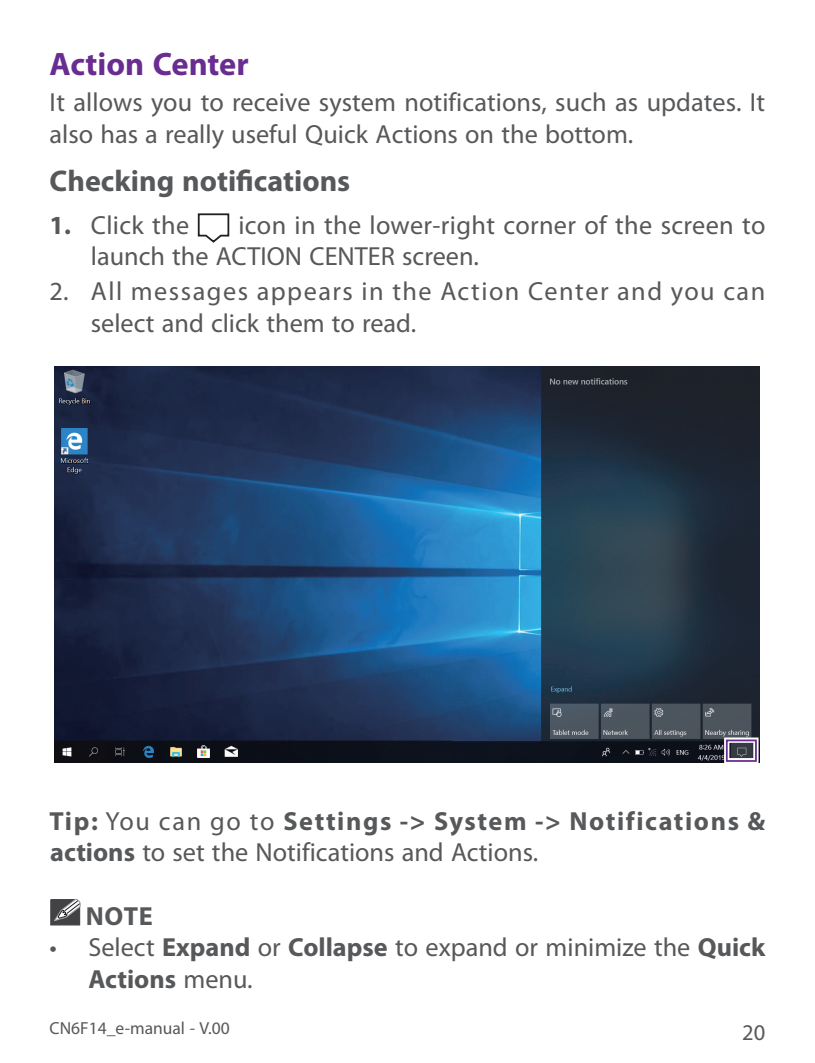
<style>
.page{position:relative;width:815px;height:1063px;background:#fff}
.page>*{position:absolute;margin:0;border:0;box-sizing:border-box;transform-origin:0 0}
.t1{font:700 32.5px "Myriad Pro";color:#692c91}
.t2{font:700 30px "Myriad Pro";color:#57585a}
.t3{font:26.25px/31.5px "Myriad Pro";letter-spacing:.005em;color:#57585a}
.t4{font:700 26.25px/31.5px "Myriad Pro";letter-spacing:.06em;color:#57585a}
.t5{font:26.25px/31.5px "Myriad Pro";letter-spacing:.055em;color:#57585a}
.t6{font:22.5px "Myriad Pro";color:#57585a}
.t7{font:17.5px "Myriad Pro";color:#57585a}
.s1{font-weight:700}
.s2{font-weight:400}
</style>
<div class="page">
<svg style="left:197px;top:213px;width:33px;height:30px"></svg>
<svg style="left:50px;top:898px;width:31px;height:27px"></svg>
<img style="left:54px;top:366px;width:705px;height:397px">
<svg style="left:724px;top:738px;width:35px;height:25px"></svg>
<p class="t1" style="left:50px;top:52px;width:201px">Action Center</p>
<p class="t3" style="left:50px;top:89px;width:717px">It allows you to receive system notifications, such as updates. It also has a really useful Quick Actions on the bottom.</p>
<p class="t2" style="left:50px;top:170px;width:302px">Checking notifications</p>
<p class="t3" style="left:50px;top:212px;width:141px"><span class="s1">1.</span> Click the</p>
<p class="t3" style="left:91px;top:212px;width:676px;text-indent:148px">icon in the lower-right corner of the screen to launch the ACTION CENTER screen.</p>
<p class="t5" style="left:91px;top:279px;width:676px;text-indent:-41px">2. All messages appears in the Action Center and you can select and click them to read.</p>
<p class="t4" style="left:50px;top:808px;width:717px">Tip: <span class="s2">You can go to</span> Settings -&gt; System -&gt; Notifications &amp; actions <span class="s2">to set the Notifications and Actions.</span></p>
<p class="t4" style="left:86px;top:903px;width:68px">NOTE</p>
<p class="t3" style="left:88px;top:934px;width:678px;text-indent:-39px">• Select <span class="s1">Expand</span> or <span class="s1">Collapse</span> to expand or minimize the <span class="s1">Quick<br>Actions</span> menu.</p>
<p class="t7" style="left:50px;top:1021px;width:182px">CN6F14_e-manual - V.00</p>
<p class="t6" style="left:742px;top:1024px;width:25px">20</p>
</div>
